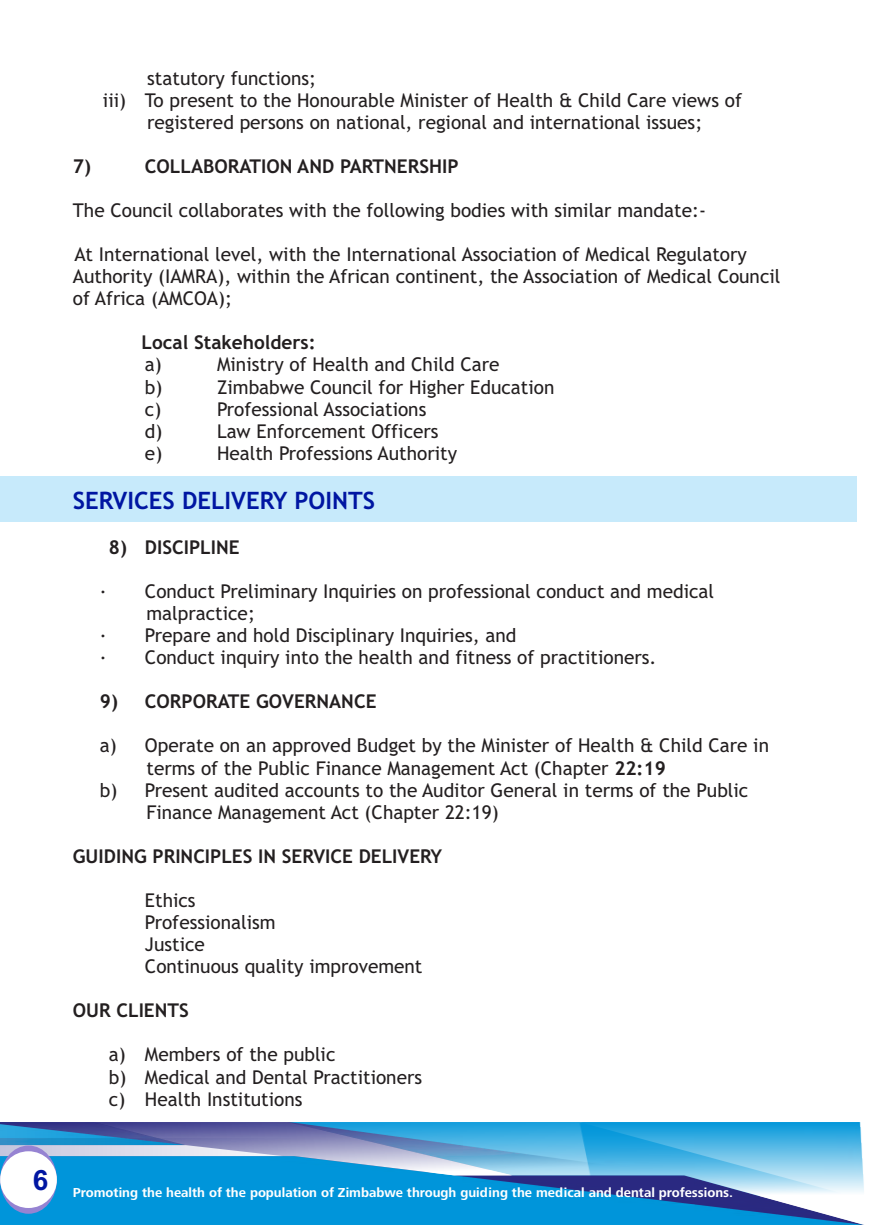
<style>
.page{position:relative;width:874px;height:1225px;background:#fff}
.page>*{position:absolute;margin:0;border:0;box-sizing:border-box;transform-origin:0 0}
.t1{font:700 24px "Trebuchet MS";color:#0016a2}
.t2{font:19px/22px "Trebuchet MS";color:#231f20}
.t3{font:700 19px "Trebuchet MS";color:#231f20}
.t4{font:700 13.4px "Frutiger Next Pro";color:#fff}
.s1{font-weight:700}
</style>
<div class="page">
<div style="left:1px;top:476px;width:855px;height:46px;background:#c7eafb"></div>
<img style="left:0;top:1123px;width:863px;height:101px">
<svg style="left:0;top:1145px;width:57px;height:68px"></svg>
<div style="left:0;top:1151px;width:57px;height:57px;background:#fff;border-radius:50%"></div>
<p class="t2" style="left:147px;top:68px;width:170px">statutory functions;</p>
<p class="t2" style="left:103px;top:91px;width:640px">iii) To present to the Honourable Minister of Health &amp; Child Care views of</p>
<p class="t2" style="left:147px;top:113px;width:556px">registered persons on national, regional and international issues;</p>
<p class="t3" style="left:73px;top:159px;width:20px">7)</p>
<p class="t3" style="left:145px;top:159px;width:315px">COLLABORATION AND PARTNERSHIP</p>
<p class="t2" style="left:73px;top:201px;width:634px">The Council collaborates with the following bodies with similar mandate:-</p>
<p class="t2" style="left:73px;top:245px;width:708px">At International level, with the International Association of Medical Regulatory<br>Authority (IAMRA), within the African continent, the Association of Medical Council of Africa (AMCOA);</p>
<p class="t3" style="left:141px;top:335px;width:176px">Local Stakeholders:</p>
<p class="t2" style="left:145px;top:355px;width:18px">a)</p>
<p class="t2" style="left:217px;top:355px;width:284px">Ministry of Health and Child Care</p>
<p class="t2" style="left:145px;top:377px;width:19px">b)</p>
<p class="t2" style="left:217px;top:377px;width:339px">Zimbabwe Council for Higher Education</p>
<p class="t2" style="left:145px;top:399px;width:18px">c)</p>
<p class="t2" style="left:217px;top:399px;width:211px">Professional Associations</p>
<p class="t2" style="left:145px;top:421px;width:19px">d)</p>
<p class="t2" style="left:217px;top:421px;width:223px">Law Enforcement Officers</p>
<p class="t2" style="left:145px;top:444px;width:19px">e)</p>
<p class="t2" style="left:217px;top:444px;width:241px">Health Professions Authority</p>
<p class="t1" style="left:73px;top:491px;width:303px">SERVICES DELIVERY POINTS</p>
<p class="t3" style="left:109px;top:540px;width:132px">8) DISCIPLINE</p>
<p class="t2" style="left:100px;top:582px;width:615px">· Conduct Preliminary Inquiries on professional conduct and medical</p>
<p class="t2" style="left:146px;top:604px;width:110px">malpractice;</p>
<p class="t2" style="left:100px;top:626px;width:418px">· Prepare and hold Disciplinary Inquiries, and</p>
<p class="t2" style="left:100px;top:648px;width:558px">· Conduct inquiry into the health and fitness of practitioners.</p>
<p class="t3" style="left:100px;top:694px;width:278px">9) CORPORATE GOVERNANCE</p>
<p class="t2" style="left:100px;top:736px;width:670px">a) Operate on an approved Budget by the Minister of Health &amp; Child Care in</p>
<p class="t2" style="left:146px;top:758px;width:520px">terms of the Public Finance Management Act (Chapter <span class="s1">22:19</span></p>
<p class="t2" style="left:100px;top:780px;width:649px">b) Present audited accounts to the Auditor General in terms of the Public</p>
<p class="t2" style="left:146px;top:802px;width:353px">Finance Management Act (Chapter 22:19)</p>
<p class="t3" style="left:73px;top:849px;width:370px">GUIDING PRINCIPLES IN SERVICE DELIVERY</p>
<p class="t2" style="left:145px;top:891px;width:279px">Ethics<br>Professionalism<br>Justice<br>Continuous quality improvement</p>
<p class="t3" style="left:73px;top:1003px;width:117px">OUR CLIENTS</p>
<p class="t2" style="left:109px;top:1045px;width:314px">a) Members of the public<br>b) Medical and Dental Practitioners c) Health Institutions</p>
<p class="t4" style="left:33px;top:1187px;width:701px"><sup>6</sup> Promoting the health of the population of Zimbabwe through guiding the medical and dental professions.</p>
</div>
